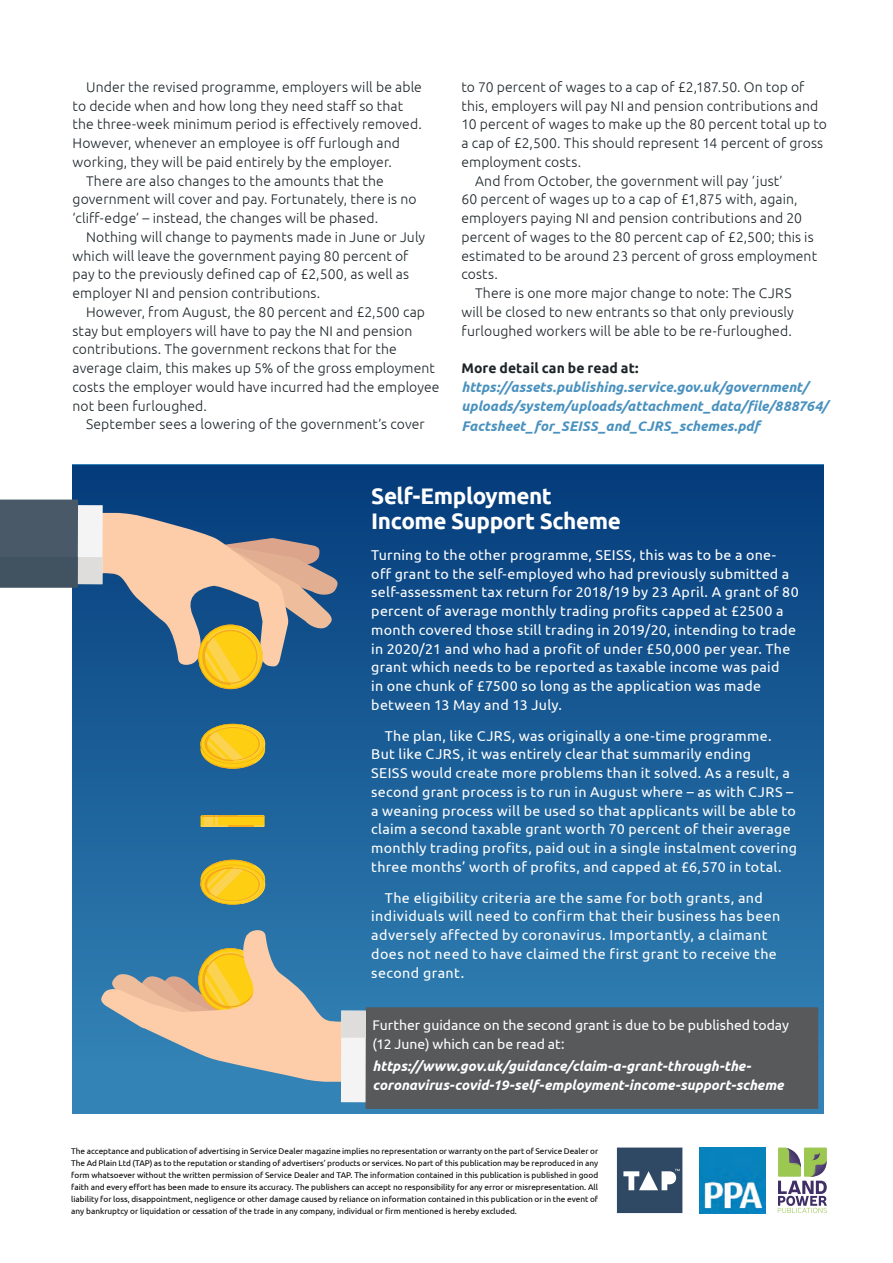
<style>
.page{position:relative;width:893px;height:1263px;background:#fff}
.page>*{position:absolute;margin:0;border:0;box-sizing:border-box;transform-origin:0 0}
.t1{font:700 22.5px/25.5px "Ubuntu";letter-spacing:-.02em;color:#fff}
.t2{font:14.25px/18.8px "Ubuntu";letter-spacing:.02em;color:#fff}
.t3{font:300 13.95px "Ubuntu";letter-spacing:.01em;color:#1d2529}
.t4{font:italic 700 13.95px/18.8px "Ubuntu";color:#4991be}
.t5{font:italic 700 13.95px/18.8px "Ubuntu";color:#fff}
.t6{font:13.95px/18.8px "Ubuntu";color:#fff}
.t7{font:700 13.95px "Ubuntu";letter-spacing:.005em;color:#1d2529}
.t8{font:8.25px/12px "Ubuntu";color:#000;text-align:justify}
</style>
<div class="page">
<div style="left:72px;top:465px;width:752px;height:649px;background:#3383b6"></div>
<div style="left:72px;top:465px;width:752px;height:594px;background:linear-gradient(to bottom,#043c7b,#3282b4)"></div>
<img style="left:700px;top:1147px;width:65px;height:66px">
<svg style="left:617px;top:1147px;width:65px;height:66px"></svg>
<svg style="left:778px;top:1147px;width:49px;height:66px"></svg>
<div style="left:73px;top:505px;width:30px;height:79px;background:#f4f4f4"></div>
<div style="left:0;top:500px;width:78px;height:87px;background:#4a5968"></div>
<div style="left:78px;top:557px;width:24px;height:27px;background:#dedddc"></div>
<div style="left:0;top:557px;width:78px;height:30px;background:#415261"></div>
<svg style="left:100px;top:513px;width:239px;height:176px"></svg>
<svg style="left:201px;top:724px;width:64px;height:45px"></svg>
<svg style="left:201px;top:860px;width:64px;height:44px"></svg>
<svg style="left:201px;top:815px;width:64px;height:12px"></svg>
<hr style="left:228px;top:825px;width:26px;height:2px;background:#f5aa1c">
<svg style="left:100px;top:930px;width:243px;height:152px"></svg>
<div style="left:341px;top:1011px;width:29px;height:91px;background:#f4f4f4"></div>
<div style="left:365px;top:1007px;width:453px;height:102px;background:#58595b"></div>
<div style="left:341px;top:1011px;width:25px;height:27px;background:#dedddc"></div>
<p class="t3" style="left:86px;top:78px;width:337px">Under the revised programme, employers will be able</p>
<p class="t3" style="left:73px;top:97px;width:332px">to decide when and how long they need staff so that</p>
<p class="t3" style="left:73px;top:116px;width:351px">the three-week minimum period is effectively removed.</p>
<p class="t3" style="left:73px;top:135px;width:329px">However, whenever an employee is off furlough and</p>
<p class="t3" style="left:73px;top:153px;width:321px">working, they will be paid entirely by the employer.</p>
<p class="t3" style="left:86px;top:172px;width:299px">There are also changes to the amounts that the</p>
<p class="t3" style="left:73px;top:191px;width:346px">government will cover and pay. Fortunately, there is no</p>
<p class="t3" style="left:73px;top:210px;width:307px">‘cliff-edge’ – instead, the changes will be phased.</p>
<p class="t3" style="left:86px;top:228px;width:341px">Nothing will change to payments made in June or July</p>
<p class="t3" style="left:73px;top:247px;width:337px">which will leave the government paying 80 percent of</p>
<p class="t3" style="left:73px;top:266px;width:338px">pay to the previously defined cap of £2,500, as well as</p>
<p class="t3" style="left:73px;top:285px;width:249px">employer NI and pension contributions.</p>
<p class="t3" style="left:86px;top:303px;width:340px">However, from August, the 80 percent and £2,500 cap</p>
<p class="t3" style="left:73px;top:322px;width:341px">stay but employers will have to pay the NI and pension</p>
<p class="t3" style="left:73px;top:341px;width:326px">contributions. The government reckons that for the</p>
<p class="t3" style="left:73px;top:360px;width:364px">average claim, this makes up 5% of the gross employment</p>
<p class="t3" style="left:73px;top:378px;width:369px">costs the employer would have incurred had the employee</p>
<p class="t3" style="left:73px;top:397px;width:136px">not been furloughed.</p>
<p class="t3" style="left:86px;top:416px;width:340px">September sees a lowering of the government’s cover</p>
<p class="t3" style="left:461px;top:78px;width:344px">to 70 percent of wages to a cap of £2,187.50. On top of</p>
<p class="t3" style="left:461px;top:97px;width:358px">this, employers will pay NI and pension contributions and</p>
<p class="t3" style="left:461px;top:116px;width:367px">10 percent of wages to make up the 80 percent total up to</p>
<p class="t3" style="left:461px;top:135px;width:363px">a cap of £2,500. This should represent 14 percent of gross</p>
<p class="t3" style="left:461px;top:153px;width:121px">employment costs.</p>
<p class="t3" style="left:475px;top:172px;width:309px">And from October, the government will pay ‘just’</p>
<p class="t3" style="left:461px;top:191px;width:338px">60 percent of wages up to a cap of £1,875 with, again,</p>
<p class="t3" style="left:461px;top:210px;width:342px">employers paying NI and pension contributions and 20</p>
<p class="t3" style="left:461px;top:228px;width:354px">percent of wages to the 80 percent cap of £2,500; this is</p>
<p class="t3" style="left:461px;top:247px;width:357px">estimated to be around 23 percent of gross employment</p>
<p class="t3" style="left:461px;top:266px;width:38px">costs.</p>
<p class="t3" style="left:475px;top:285px;width:318px">There is one more major change to note: The CJRS</p>
<p class="t3" style="left:461px;top:303px;width:334px">will be closed to new entrants so that only previously</p>
<p class="t3" style="left:461px;top:322px;width:332px">furloughed workers will be able to be re-furloughed.</p>
<p class="t7" style="left:461px;top:360px;width:179px">More detail can be read at:</p>
<p class="t4" style="left:461px;top:377px;width:368px">https://assets.publishing.service.gov.uk/government/ uploads/system/uploads/attachment_data/file/888764/</p>
<p class="t4" style="left:461px;top:416px;width:300px">Factsheet_for_SEISS_and_CJRS_schemes.pdf</p>
<h1 class="t1" style="left:371px;top:482px;width:251px">Self-Employment<br>Income Support Scheme</h1>
<p class="t2" style="left:371px;top:545px;width:429px">Turning to the other programme, SEISS, this was to be a one&shy;off grant to the self-employed who had previously submitted a self-assessment tax return for 2018/19 by 23 April. A grant of 80 percent of average monthly trading profits capped at £2500 a month covered those still trading in 2019/20, intending to trade in 2020/21 and who had a profit of under £50,000 per year. The grant which needs to be reported as taxable income was paid<br>in one chunk of £7500 so long as the application was made between 13 May and 13 July.</p>
<p class="t2" style="left:371px;top:726px;width:427px;text-indent:13px">The plan, like CJRS, was originally a one-time programme.<br>But like CJRS, it was entirely clear that summarily ending<br>SEISS would create more problems than it solved. As a result, a second grant process is to run in August where – as with CJRS – a weaning process will be used so that applicants will be able to claim a second taxable grant worth 70 percent of their average monthly trading profits, paid out in a single instalment covering three months’ worth of profits, and capped at £6,570 in total.</p>
<p class="t2" style="left:371px;top:888px;width:411px;text-indent:13px">The eligibility criteria are the same for both grants, and individuals will need to confirm that their business has been adversely affected by coronavirus. Importantly, a claimant does not need to have claimed the first grant to receive the second grant.</p>
<p class="t6" style="left:373px;top:1015px;width:418px">Further guidance on the second grant is due to be published today (12 June) which can be read at:</p>
<p class="t5" style="left:373px;top:1056px;width:412px">https://www.gov.uk/guidance/claim-a-grant-through-the&shy;coronavirus-covid-19-self-employment-income-support-scheme</p>
<p class="t8" style="left:71px;top:1145px;width:528px">The acceptance and publication of advertising in Service Dealer magazine implies no representation or warranty on the part of Service Dealer or The Ad Plain Ltd (TAP) as to the reputation or standing of advertisers’ products or services. No part of this publication may be reproduced in any form whatsoever without the written permission of Service Dealer and TAP. The information contained in this publication is published in good faith and every effort has been made to ensure its accuracy. The publishers can accept no responsibility for any error or misrepresentation. All liability for loss, disappointment, negligence or other damage caused by reliance on information contained in this publication or in the event of any bankruptcy or liquidation or cessation of the trade in any company, individual or firm mentioned is hereby excluded.</p>
</div>
